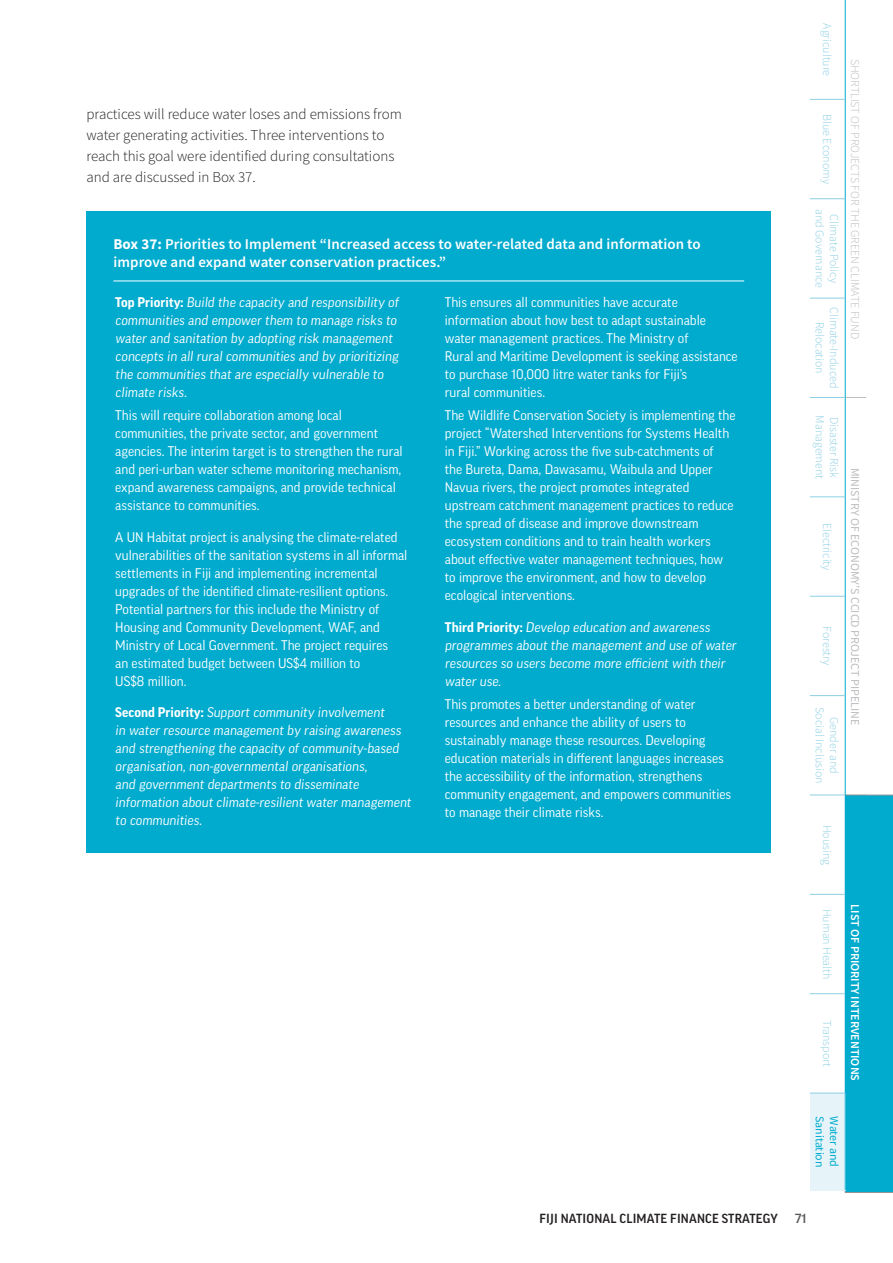
<style>
.page{position:relative;width:893px;height:1263px;background:#fff}
.page>*{position:absolute;margin:0;border:0;box-sizing:border-box;transform-origin:0 0}
.t1{font:300 15px/21px "Source Sans Pro";color:#231f20}
.t2{font:600 15px/18px "Source Sans Pro";letter-spacing:.005em;color:#fff}
.t3{font:13.5px/18px "Good Pro";color:#fff}
.t4{font:13.5px/18px "Good Pro";letter-spacing:-.135em;color:#fff}
.t5{font:13.5px/18px "Good Pro";letter-spacing:-.145em;color:#fff}
.t6{font:500 12.75px "Good Pro";letter-spacing:.01em;color:#231f20}
.t7{font:500 12.75px "Good Pro";color:#57585a}
.t8{font:300 12px/14.4px "Source Sans Pro";color:#8dcfe4;text-align:center}
.t9{font:300 12px "Source Sans Pro";color:#bcbdc0}
.t10{font:12px "Source Sans Pro";color:#bcbdc0}
.t11{font:600 12px "Source Sans Pro";color:#fff}
.t12{font:12px "Source Sans Pro";color:#00abce}
.s1{font-weight:700}
</style>
<div class="page">
<div style="left:86px;top:211px;width:685px;height:641px;background:#00abce"></div>
<hr style="left:113px;top:281px;width:631px;height:1px;background:#fff">
<svg style="left:810px;top:0;width:56px;height:1093px"></svg>
<div style="left:810px;top:1093px;width:35px;height:97px;background:#e6f4f9"></div>
<svg style="left:846px;top:397px;width:20px;height:1px"></svg>
<div style="left:845px;top:795px;width:48px;height:398px;background:#00abce"></div>
<hr style="left:845px;top:0;width:1px;height:99px;background:#00abce">
<hr style="left:845px;top:99px;width:1px;height:100px;background:#00abce">
<hr style="left:845px;top:199px;width:1px;height:99px;background:#00abce">
<hr style="left:845px;top:298px;width:1px;height:99px;background:#00abce">
<hr style="left:845px;top:397px;width:1px;height:100px;background:#00abce">
<hr style="left:845px;top:497px;width:1px;height:99px;background:#00abce">
<hr style="left:845px;top:596px;width:1px;height:100px;background:#00abce">
<hr style="left:845px;top:696px;width:1px;height:99px;background:#00abce">
<hr style="left:845px;top:795px;width:1px;height:99px;background:#00abce">
<hr style="left:845px;top:894px;width:1px;height:100px;background:#00abce">
<hr style="left:845px;top:994px;width:1px;height:99px;background:#00abce">
<hr style="left:845px;top:1093px;width:1px;height:97px;background:#00abce">
<hr style="left:810px;top:99px;width:35px;height:1px;background:#8dcfe4">
<hr style="left:810px;top:198px;width:35px;height:1px;background:#8dcfe4">
<hr style="left:810px;top:298px;width:35px;height:1px;background:#8dcfe4">
<hr style="left:810px;top:397px;width:35px;height:1px;background:#8dcfe4">
<hr style="left:810px;top:497px;width:35px;height:1px;background:#8dcfe4">
<hr style="left:810px;top:596px;width:35px;height:1px;background:#8dcfe4">
<hr style="left:810px;top:695px;width:35px;height:1px;background:#8dcfe4">
<hr style="left:810px;top:795px;width:35px;height:1px;background:#8dcfe4">
<hr style="left:810px;top:894px;width:35px;height:1px;background:#8dcfe4">
<hr style="left:810px;top:993px;width:35px;height:1px;background:#8dcfe4">
<hr style="left:810px;top:1093px;width:35px;height:1px;background:#8dcfe4">
<p class="t1" style="left:86px;top:104px;width:317px">practices will reduce water loses and emissions from water generating activities. Three interventions to reach this goal were identified during consultations and are discussed in Box 37.</p>
<p class="t2" style="left:113px;top:235px;width:589px"><span class="s1">Box 37:</span> Priorities to Implement “Increased access to water-related data and information to improve and expand water conservation practices.”</p>
<p class="t4" style="left:115px;top:293px;width:287px"><span class="s1">Top Priority:</span> Build the capacity and responsibility of communities and empower them to manage risks to water and sanitation by adopting risk management concepts in all rural communities and by prioritizing the communities that are especially vulnerable to climate risks.</p>
<p class="t3" style="left:115px;top:406px;width:289px">This will require collaboration among local communities, the private sector, and government agencies. The interim target is to strengthen the rural and peri-urban water scheme monitoring mechanism, expand awareness campaigns, and provide technical assistance to communities.</p>
<p class="t3" style="left:115px;top:528px;width:294px">A UN Habitat project is analysing the climate-related vulnerabilities of the sanitation systems in all informal settlements in Fiji and implementing incremental upgrades of the identified climate-resilient options.<br>Potential partners for this include the Ministry of Housing and Community Development, WAF, and Ministry of Local Government. The project requires<br>an estimated budget between US$4 million to<br>US$8 million.</p>
<p class="t4" style="left:115px;top:703px;width:299px"><span class="s1">Second Priority:</span> Support community involvement<br>in water resource management by raising awareness and strengthening the capacity of community-based organisation, non-governmental organisations,<br>and government departments to disseminate information about climate-resilient water management to communities.</p>
<p class="t3" style="left:445px;top:293px;width:294px">This ensures all communities have accurate information about how best to adapt sustainable water management practices. The Ministry of<br>Rural and Maritime Development is seeking assistance to purchase 10,000 litre water tanks for Fiji’s<br>rural communities.</p>
<p class="t3" style="left:445px;top:406px;width:292px">The Wildlife Conservation Society is implementing the project “Watershed Interventions for Systems Health in Fiji.” Working across the five sub-catchments of<br>the Bureta, Dama, Dawasamu, Waibula and Upper Navua rivers, the project promotes integrated upstream catchment management practices to reduce the spread of disease and improve downstream ecosystem conditions and to train health workers about effective water management techniques, how to improve the environment, and how to develop ecological interventions.</p>
<p class="t5" style="left:445px;top:618px;width:295px"><span class="s1">Third Priority:</span> Develop education and awareness programmes about the management and use of water resources so users become more efficient with their water use.</p>
<p class="t3" style="left:445px;top:695px;width:288px">This promotes a better understanding of water resources and enhance the ability of users to sustainably manage these resources. Developing education materials in different languages increases the accessibility of the information, strengthens community engagement, and empowers communities to manage their climate risks.</p>
<p class="t8" style="left:834px;top:23px;width:54px;rotate:90deg">Agriculture</p>
<p class="t8" style="left:834px;top:114px;width:71px;rotate:90deg">Blue Economy</p>
<p class="t8" style="left:841px;top:209px;width:81px;rotate:90deg">Climate Policy and Governance</p>
<p class="t8" style="left:841px;top:307px;width:82px;rotate:90deg">Climate-Induced<br>Relocation</p>
<p class="t8" style="left:827px;top:415px;width:65px;rotate:90deg">Management</p>
<p class="t8" style="left:841px;top:417px;width:62px;rotate:90deg">Disaster Risk</p>
<p class="t8" style="left:834px;top:523px;width:49px;rotate:90deg">Electricity</p>
<p class="t8" style="left:834px;top:626px;width:41px;rotate:90deg">Forestry</p>
<p class="t8" style="left:841px;top:707px;width:78px;rotate:90deg">Gender and<br>Social Inclusion</p>
<p class="t9" style="left:862px;top:59px;width:282px;rotate:90deg">SHORTLIST OF PROJECTS FOR THE GREEN CLIMATE FUND</p>
<p class="t10" style="left:863px;top:467px;width:259px;rotate:90deg">MINISTRY OF ECONOMY’S CCICD PROJECT PIPELINE</p>
<p class="t8" style="left:834px;top:824px;width:42px;rotate:90deg">Housing</p>
<p class="t8" style="left:834px;top:909px;width:72px;rotate:90deg">Human Health</p>
<p class="t8" style="left:834px;top:1020px;width:48px;rotate:90deg">Transport</p>
<p class="t11" style="left:863px;top:904px;width:178px;rotate:90deg">LIST OF PRIORITY INTERVENTIONS</p>
<p class="t12" style="left:827px;top:1116px;width:53px;rotate:90deg">Sanitation</p>
<p class="t12" style="left:842px;top:1116px;width:52px;rotate:90deg">Water and</p>
<p class="t6" style="left:539px;top:1211px;width:240px">FIJI NATIONAL CLIMATE FINANCE STRATEGY</p>
<p class="t7" style="left:795px;top:1211px;width:13px">71</p>
</div>
